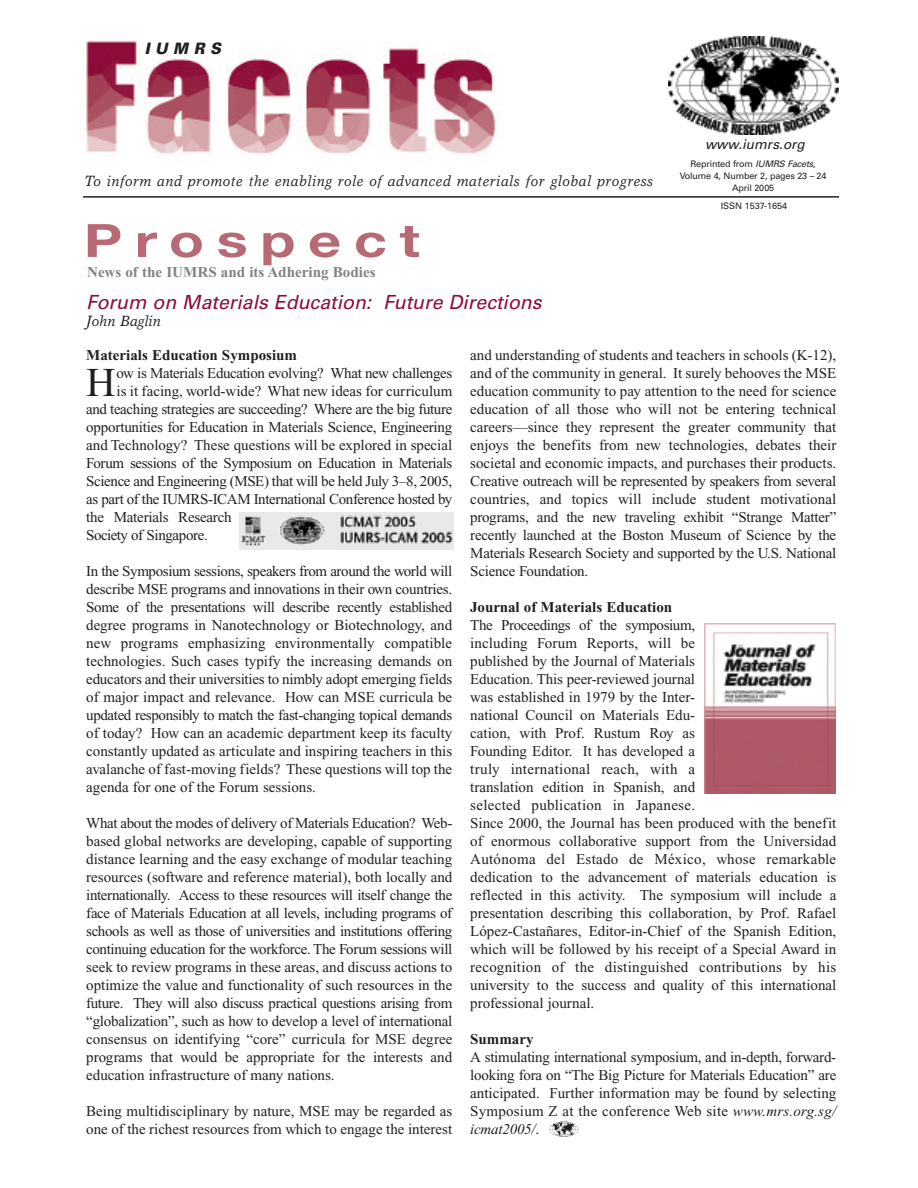
<style>
.page{position:relative;width:918px;height:1188px;background:#fff}
.page>*{position:absolute;margin:0;border:0;box-sizing:border-box;transform-origin:0 0}
.t1{font:700 45.9px "Helvetica Neue";letter-spacing:.22em;color:#b76974;scale:1.25 1}
.t2{font:40.95px "Times New Roman";color:#231f20}
.t3{font:italic 19.5px "Univers";color:#8d0d3a}
.t4{font:italic 900 15.75px "Univers";letter-spacing:.365em;color:#231f20;scale:.95 1}
.t5{font:700 15.15px "Times New Roman";color:#808285}
.t6{font:15px/18px "Times New Roman";color:#231f20;text-align:justify}
.t7{font:15px "Times New Roman";letter-spacing:-.025em;color:#231f20}
.t8{font:italic 15px "Garth Graphic";letter-spacing:.035em;color:#231f20}
.t9{font:700 15px "Times New Roman";color:#231f20}
.t10{font:italic 15px "Garth Graphic";color:#231f20}
.t11{font:italic 13.5px "Univers";color:#231f20}
.t12{font:9px/12px "Univers";letter-spacing:-.015em;color:#231f20;text-align:center}
.s1{font-style:italic}
</style>
<div class="page">
<img style="left:86px;top:40px;width:410px;height:114px">
<img style="left:669px;top:37px;width:169px;height:97px">
<hr style="left:83px;top:196px;width:756px;height:2px;background:#231f20">
<img style="left:239px;top:512px;width:214px;height:37px">
<svg style="left:835px;top:623px;width:1px;height:170px"></svg>
<img style="left:704px;top:623px;width:131px;height:170px">
<img style="left:719px;top:641px;width:102px;height:62px">
<img style="left:550px;top:1122px;width:29px;height:14px">
<p class="t4" style="left:145px;top:43px;width:82px">IUMRS</p>
<p class="t8" style="left:85px;top:175px;width:570px">To inform and promote the enabling role of advanced materials for global progress</p>
<h1 class="t1" style="left:84px;top:224px;width:270px">Prospect</h1>
<p class="t5" style="left:87px;top:267px;width:290px">News of the IUMRS and its Adhering Bodies</p>
<h3 class="t3" style="left:86px;top:295px;width:457px">Forum on Materials Education: Future Directions</h3>
<p class="t10" style="left:86px;top:315px;width:76px">John Baglin</p>
<p class="t11" style="left:705px;top:140px;width:101px">www.iumrs.org</p>
<p class="t12" style="left:680px;top:158px;width:148px">Reprinted from <span class="s1">IUMRS Facets</span>,<br>Volume 4, Number 2, pages 23 – 24<br>April 2005</p>
<p class="t12" style="left:721px;top:200px;width:68px">ISSN 1537-1654</p>
<p class="t9" style="left:86px;top:350px;width:212px">Materials Education Symposium</p>
<h2 class="t2" style="left:86px;top:368px;width:31px">H</h2>
<p class="t7" style="left:117px;top:368px;width:337px">ow is Materials Education evolving? What new challenges</p>
<p class="t6" style="left:117px;top:383px;width:337px">is it facing, world-wide? What new ideas for curriculum</p>
<p class="t7" style="left:86px;top:404px;width:368px">and teaching strategies are succeeding? Where are the big future</p>
<p class="t6" style="left:86px;top:419px;width:368px">opportunities for Education in Materials Science, Engineering</p>
<p class="t6" style="left:86px;top:437px;width:368px">and Technology? These questions will be explored in special</p>
<p class="t7" style="left:86px;top:458px;width:368px">Forum sessions of the Symposium on Education in Materials</p>
<p class="t7" style="left:86px;top:476px;width:367px">Science and Engineering (MSE) that will be held July 3–8, 2005,</p>
<p class="t7" style="left:86px;top:494px;width:368px">as part of the IUMRS-ICAM International Conference hosted by</p>
<p class="t6" style="left:86px;top:509px;width:147px">the Materials Research</p>
<p class="t7" style="left:86px;top:530px;width:123px">Society of Singapore.</p>
<p class="t6" style="left:86px;top:563px;width:368px">In the Symposium sessions, speakers from around the world will describe MSE programs and innovations in their own countries.<br>Some of the presentations will describe recently established degree programs in Nanotechnology or Biotechnology, and new programs emphasizing environmentally compatible technologies. Such cases typify the increasing demands on educators and their universities to nimbly adopt emerging fields of major impact and relevance. How can MSE curricula be updated responsibly to match the fast-changing topical demands of today? How can an academic department keep its faculty constantly updated as articulate and inspiring teachers in this avalanche of fast-moving fields? These questions will top the agenda for one of the Forum sessions.</p>
<p class="t6" style="left:86px;top:815px;width:368px">What about the modes of delivery of Materials Education? Web&shy;based global networks are developing, capable of supporting distance learning and the easy exchange of modular teaching resources (software and reference material), both locally and internationally. Access to these resources will itself change the face of Materials Education at all levels, including programs of schools as well as those of universities and institutions offering continuing education for the workforce. The Forum sessions will seek to review programs in these areas, and discuss actions to optimize the value and functionality of such resources in the future. They will also discuss practical questions arising from “globalization”, such as how to develop a level of international consensus on identifying “core” curricula for MSE degree programs that would be appropriate for the interests and education infrastructure of many nations.</p>
<p class="t6" style="left:86px;top:1103px;width:368px">Being multidisciplinary by nature, MSE may be regarded as one of the richest resources from which to engage the interest</p>
<p class="t6" style="left:470px;top:347px;width:368px">and understanding of students and teachers in schools (K-12), and of the community in general. It surely behooves the MSE education community to pay attention to the need for science education of all those who will not be entering technical careers—since they represent the greater community that enjoys the benefits from new technologies, debates their societal and economic impacts, and purchases their products.<br>Creative outreach will be represented by speakers from several countries, and topics will include student motivational programs, and the new traveling exhibit “Strange Matter” recently launched at the Boston Museum of Science by the Materials Research Society and supported by the U.S. National Science Foundation.</p>
<p class="t9" style="left:470px;top:602px;width:203px">Journal of Materials Education</p>
<p class="t6" style="left:470px;top:617px;width:368px;text-align:left">The Proceedings of the symposium,<br>including Forum Reports, will be<br>published by the Journal of Materials<br>Education. This peer-reviewed journal<br>was established in 1979 by the Inter-<br>national Council on Materials Edu-<br>cation, with Prof. Rustum Roy as<br>Founding Editor. It has developed a<br>truly international reach, with a<br>translation edition in Spanish, and<br>selected publication in Japanese.<br>Since 2000, the Journal has been produced with the benefit of enormous collaborative support from the Universidad Autónoma del Estado de México, whose remarkable dedication to the advancement of materials education is reflected in this activity. The symposium will include a presentation describing this collaboration, by Prof. Rafael López-Castañares, Editor-in-Chief of the Spanish Edition, which will be followed by his receipt of a Special Award in recognition of the distinguished contributions by his university to the success and quality of this international professional journal.</p>
<p class="t9" style="left:470px;top:1034px;width:65px">Summary</p>
<p class="t6" style="left:470px;top:1049px;width:368px">A stimulating international symposium, and in-depth, forward&shy;looking fora on “The Big Picture for Materials Education” are anticipated. Further information may be found by selecting Symposium Z at the conference Web site <span class="s1">www.mrs.org.sg/ icmat2005/</span>.</p>
</div>
